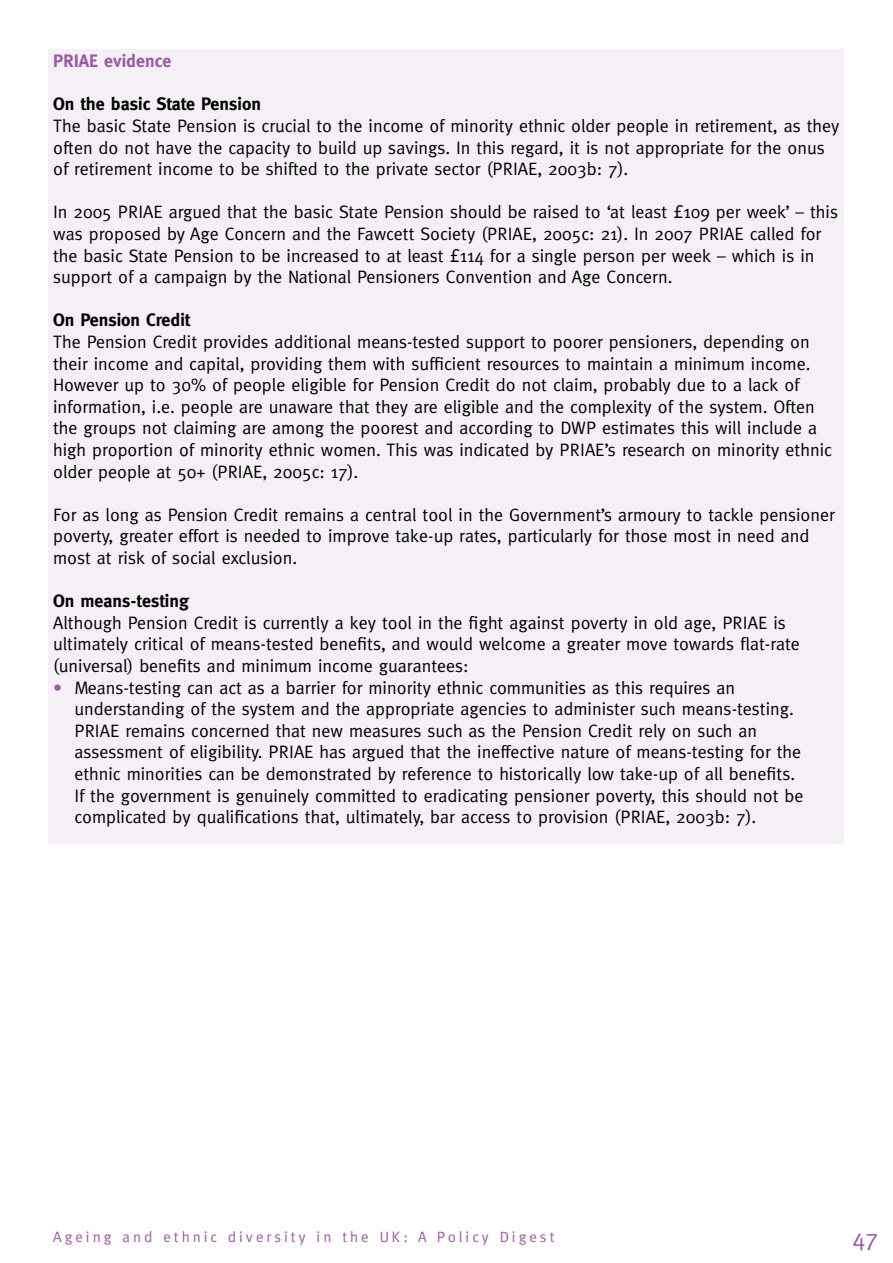
<style>
.page{position:relative;width:893px;height:1263px;background:#fff}
.page>*{position:absolute;margin:0;border:0;box-sizing:border-box;transform-origin:0 0}
.t1{font:24px "Meta";color:#9b5ba4}
.t2{font:18px/21.6px "Meta";color:#000}
.t3{font:700 18px "Meta";color:#000}
.t4{font:700 18px "Meta";color:#9b5ba4}
.t5{font:15px "Meta";letter-spacing:.2em;color:#9b5ba4}
.s1{color:#9b5ba4}
</style>
<div class="page">
<div style="left:49px;top:49px;width:795px;height:794px;background:#f5eff6"></div>
<p class="t4" style="left:53px;top:50px;width:120px">PRIAE evidence</p>
<p class="t3" style="left:53px;top:94px;width:209px">On the basic State Pension</p>
<p class="t2" style="left:53px;top:115px;width:788px">The basic State Pension is crucial to the income of minority ethnic older people in retirement, as they often do not have the capacity to build up savings. In this regard, it is not appropriate for the onus of retirement income to be shifted to the private sector (PRIAE, 2003b: 7).</p>
<p class="t2" style="left:53px;top:201px;width:786px">In 2005 PRIAE argued that the basic State Pension should be raised to ‘at least £109 per week’ – this was proposed by Age Concern and the Fawcett Society (PRIAE, 2005c: 21). In 2007 PRIAE called for the basic State Pension to be increased to at least £114 for a single person per week – which is in support of a campaign by the National Pensioners Convention and Age Concern.</p>
<p class="t3" style="left:53px;top:310px;width:139px">On Pension Credit</p>
<p class="t2" style="left:53px;top:331px;width:780px">The Pension Credit provides additional means-tested support to poorer pensioners, depending on their income and capital, providing them with sufficient resources to maintain a minimum income.<br>However up to 30% of people eligible for Pension Credit do not claim, probably due to a lack of information, i.e. people are unaware that they are eligible and the complexity of the system. Often the groups not claiming are among the poorest and according to DWP estimates this will include a high proportion of minority ethnic women. This was indicated by PRIAE’s research on minority ethnic older people at 50+ (PRIAE, 2005c: 17).</p>
<p class="t2" style="left:53px;top:503px;width:783px">For as long as Pension Credit remains a central tool in the Government’s armoury to tackle pensioner poverty, greater effort is needed to improve take-up rates, particularly for those most in need and most at risk of social exclusion.</p>
<p class="t3" style="left:53px;top:590px;width:137px">On means-testing</p>
<p class="t2" style="left:53px;top:611px;width:748px">Although Pension Credit is currently a key tool in the fight against poverty in old age, PRIAE is ultimately critical of means-tested benefits, and would welcome a greater move towards flat-rate (universal) benefits and minimum income guarantees:</p>
<p class="t2" style="left:74px;top:676px;width:731px;text-indent:-21px"><span class="s1">•</span> Means-testing can act as a barrier for minority ethnic communities as this requires an understanding of the system and the appropriate agencies to administer such means-testing.<br>PRIAE remains concerned that new measures such as the Pension Credit rely on such an assessment of eligibility. PRIAE has argued that the ineffective nature of means-testing for the ethnic minorities can be demonstrated by reference to historically low take-up of all benefits.<br>If the government is genuinely committed to eradicating pensioner poverty, this should not be complicated by qualifications that, ultimately, bar access to provision (PRIAE, 2003b: 7).</p>
<p class="t5" style="left:53px;top:1228px;width:503px">Ageing and ethnic diversity in the UK: A Policy Digest</p>
<h1 class="t1" style="left:852px;top:1224px;width:27px">47</h1>
</div>
